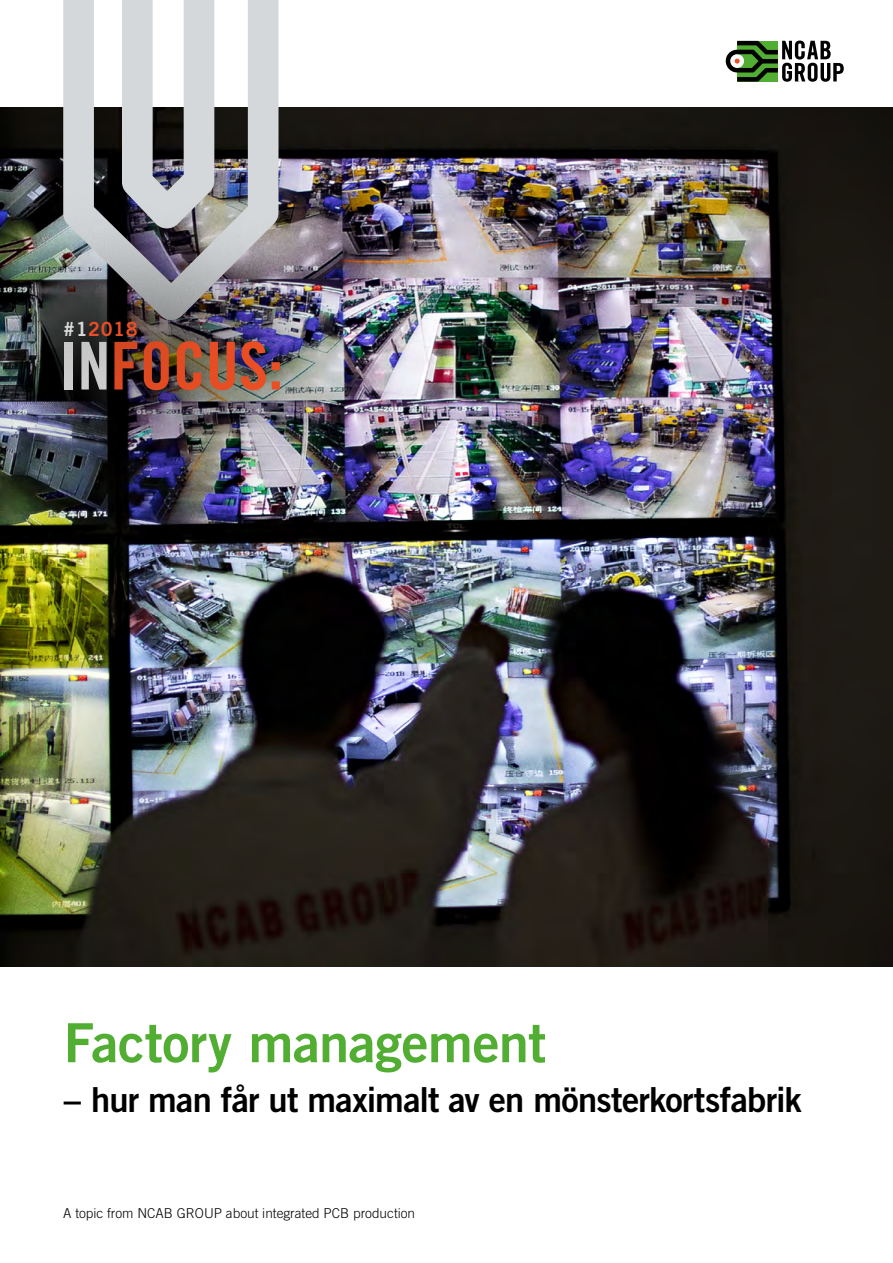
<style>
.page{position:relative;width:893px;height:1263px;background:#fff}
.page>*{position:absolute;margin:0;border:0;box-sizing:border-box;transform-origin:0 0}
.t1{font:66px "Trade Gothic LT Bold Cond Twenty";color:#e94e24}
.t2{font:54px "Trade Gothic LT Bold Two";letter-spacing:-.01em;color:#52ae32}
.t3{font:34.5px "Trade Gothic LT Bold Two";letter-spacing:-.02em;color:#000}
.t4{font:19.5px "Trade Gothic LT Bold Two";letter-spacing:.03em;color:#e94e24}
.t5{font:300 13.65px "Trade Gothic LT";color:#000}
.s1{color:#dadada}
.s2{font-size:69px}
</style>
<div class="page">
<img style="left:0;top:107px;width:893px;height:859px">
<svg style="left:726px;top:41px;width:118px;height:41px"></svg>
<svg style="left:63px;top:0;width:216px;height:209px;fill:#d5d8da"></svg>
<img style="left:0;top:209px;width:410px;height:312px">
<img style="left:0;top:191px;width:265px;height:276px">
<h3 class="t4" style="left:63px;top:317px;width:76px"><span class="s1">#1</span>2018</h3>
<h1 class="t1" style="left:59px;top:326px;width:226px"><span class="s1">IN</span>FOCUS<span class="s2">:</span></h1>
<h2 class="t2" style="left:64px;top:1009px;width:484px">Factory management</h2>
<h3 class="t3" style="left:64px;top:1078px;width:740px">– hur man får ut maximalt av en mönsterkortsfabrik</h3>
<p class="t5" style="left:63px;top:1205px;width:353px">A topic from NCAB GROUP about integrated PCB production</p>
</div>
